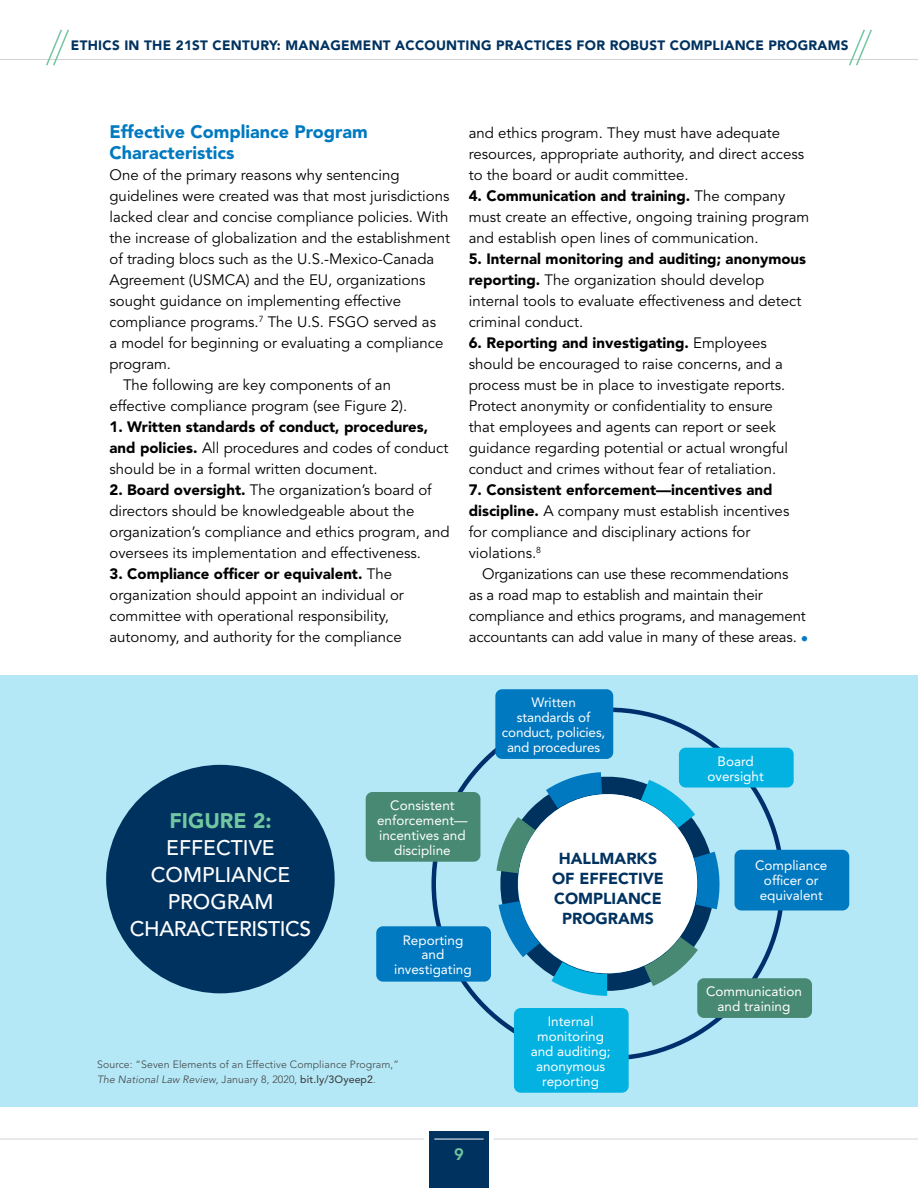
<style>
.page{position:relative;width:918px;height:1188px;background:#fff}
.page>*{position:absolute;margin:0;border:0;box-sizing:border-box;transform-origin:0 0}
.t1{font:500 21px/27px "Avenir LT Std";color:#fff;text-align:center}
.t2{font:900 21px "Avenir LT Std";color:#72c6a1}
.t3{font:900 18px/21px "Avenir LT Std";color:#0079c1}
.t4{font:800 16.5px "Avenir LT Std";color:#72c6a1}
.t5{font:900 15.9px/20.1px "Avenir LT Std";color:#003260;text-align:center}
.t6{font:15px/21px "Avenir LT Std";color:#000}
.t7{font:13.5px/15px "Avenir LT Std";color:#fff;text-align:center}
.t8{font:900 13.5px "Avenir LT Std";letter-spacing:.02em;color:#003260}
.t9{font:300 10.5px/15px "Avenir LT Std";letter-spacing:.01em;color:#414042}
.s1{font-weight:900}
.s2{color:#0079c1}
.s3{font-style:italic}
.s4{font-weight:500}
</style>
<div class="page">
<div style="left:429px;top:1131px;width:60px;height:57px;background:#003260"></div>
<hr style="left:434px;top:1139px;width:50px;height:1px;background:#fff">
<hr style="left:0;top:1139px;width:424px;height:1px;background:#d5d2d5">
<hr style="left:494px;top:1139px;width:424px;height:1px;background:#d5d2d5">
<hr style="left:0;top:59px;width:918px;height:1px;background:#d5d2d5">
<svg style="left:46px;top:29px;width:23px;height:37px"></svg>
<svg style="left:849px;top:29px;width:23px;height:37px"></svg>
<div style="left:0;top:675px;width:918px;height:432px;background:#b4e8f6"></div>
<svg style="left:498px;top:766px;width:219px;height:230px"></svg>
<svg style="left:546px;top:772px;width:56px;height:36px"></svg>
<svg style="left:641px;top:780px;width:54px;height:48px"></svg>
<svg style="left:694px;top:852px;width:26px;height:57px"></svg>
<svg style="left:644px;top:937px;width:54px;height:49px"></svg>
<svg style="left:551px;top:962px;width:56px;height:34px"></svg>
<svg style="left:499px;top:901px;width:41px;height:56px"></svg>
<svg style="left:496px;top:817px;width:40px;height:56px"></svg>
<div style="left:679px;top:748px;width:115px;height:40px;background:#04b2e2;border-radius:7px"></div>
<div style="left:735px;top:850px;width:114px;height:61px;background:#0079c1;border-radius:7px"></div>
<div style="left:697px;top:978px;width:115px;height:40px;background:#488974;border-radius:7px"></div>
<div style="left:376px;top:926px;width:115px;height:56px;background:#0079c1;border-radius:7px"></div>
<div style="left:514px;top:1008px;width:115px;height:85px;background:#04b2e2;border-radius:7px"></div>
<div style="left:366px;top:792px;width:114px;height:70px;background:#488974;border-radius:7px"></div>
<div style="left:495px;top:689px;width:118px;height:70px;background:#0079c1;border-radius:7px"></div>
<div style="left:106px;top:765px;width:229px;height:228px;background:#003260;border-radius:50%"></div>
<div style="left:518px;top:794px;width:179px;height:179px;background:#fff;border-radius:50%"></div>
<p class="t8" style="left:71px;top:37px;width:779px">ETHICS IN THE 21ST CENTURY: MANAGEMENT ACCOUNTING PRACTICES FOR ROBUST COMPLIANCE PROGRAMS</p>
<p class="t3" style="left:110px;top:121px;width:260px">Effective Compliance Program<br>Characteristics</p>
<p class="t6" style="left:110px;top:165px;width:292px">One of the primary reasons why sentencing</p>
<p class="t6" style="left:110px;top:186px;width:341px">guidelines were created was that most jurisdictions</p>
<p class="t6" style="left:110px;top:207px;width:341px">lacked clear and concise compliance policies. With</p>
<p class="t6" style="left:110px;top:228px;width:342px">the increase of globalization and the establishment</p>
<p class="t6" style="left:110px;top:249px;width:326px">of trading blocs such as the U.S.-Mexico-Canada</p>
<p class="t6" style="left:110px;top:270px;width:317px">Agreement (USMCA) and the EU, organizations</p>
<p class="t6" style="left:110px;top:291px;width:293px">sought guidance on implementing effective</p>
<p class="t6" style="left:110px;top:312px;width:328px">compliance programs.<sup>7</sup> The U.S. FSGO served as</p>
<p class="t6" style="left:110px;top:333px;width:335px">a model for beginning or evaluating a compliance</p>
<p class="t6" style="left:110px;top:354px;width:63px">program.</p>
<p class="t6" style="left:123px;top:375px;width:270px">The following are key components of an</p>
<p class="t6" style="left:110px;top:396px;width:299px">effective compliance program (see Figure 2).</p>
<p class="t6" style="left:110px;top:417px;width:340px"><span class="s1">1. Written standards of conduct, procedures, and policies.</span> All procedures and codes of conduct should be in a formal written document.</p>
<p class="t6" style="left:110px;top:480px;width:342px"><span class="s1">2. Board oversight.</span> The organization’s board of directors should be knowledgeable about the organization’s compliance and ethics program, and oversees its implementation and effectiveness.</p>
<p class="t6" style="left:110px;top:564px;width:296px"><span class="s1">3. Compliance officer or equivalent.</span> The organization should appoint an individual or committee with operational responsibility, autonomy, and authority for the compliance</p>
<p class="t6" style="left:469px;top:123px;width:337px">and ethics program. They must have adequate resources, appropriate authority, and direct access to the board or audit committee.</p>
<p class="t6" style="left:469px;top:186px;width:342px"><span class="s1">4. Communication and training.</span> The company must create an effective, ongoing training program and establish open lines of communication.</p>
<p class="t6" style="left:469px;top:249px;width:339px"><span class="s1">5. Internal monitoring and auditing; anonymous reporting.</span> The organization should develop internal tools to evaluate effectiveness and detect criminal conduct.</p>
<p class="t6" style="left:469px;top:333px;width:321px"><span class="s1">6. Reporting and investigating.</span> Employees should be encouraged to raise concerns, and a process must be in place to investigate reports.<br>Protect anonymity or confidentiality to ensure that employees and agents can report or seek guidance regarding potential or actual wrongful conduct and crimes without fear of retaliation.</p>
<p class="t6" style="left:469px;top:480px;width:322px"><span class="s1">7. Consistent enforcement—incentives and discipline.</span> A company must establish incentives for compliance and disciplinary actions for violations.<sup>8</sup></p>
<p class="t6" style="left:469px;top:564px;width:341px;text-indent:14px">Organizations can use these recommendations<br>as a road map to establish and maintain their compliance and ethics programs, and management accountants can add value in many of these areas. <span class="s2">•</span></p>
<p class="t7" style="left:502px;top:695px;width:105px">Written standards of conduct, policies, and procedures</p>
<p class="t7" style="left:708px;top:754px;width:58px">Board oversight</p>
<h1 class="t2" style="left:169px;top:808px;width:104px">FIGURE 2:</h1>
<h1 class="t1" style="left:130px;top:835px;width:183px">EFFECTIVE<br>COMPLIANCE<br>PROGRAM<br>CHARACTERISTICS</h1>
<p class="t7" style="left:377px;top:798px;width:92px">Consistent enforcement— incentives and discipline</p>
<p class="t7" style="left:394px;top:932px;width:79px">Reporting and investigating</p>
<p class="t9" style="left:97px;top:1057px;width:303px">Source: “Seven Elements of an Effective Compliance Program,”<br><span class="s3">The National Law Review</span>, January 8, 2020, <span class="s4">bit.ly/3Oyeep2</span>.</p>
<p class="t4" style="left:454px;top:1145px;width:11px">9</p>
<p class="t5" style="left:552px;top:848px;width:113px">HALLMARKS<br>OF EFFECTIVE<br>COMPLIANCE<br>PROGRAMS</p>
<p class="t7" style="left:531px;top:1014px;width:82px">Internal monitoring and auditing; anonymous reporting</p>
<p class="t7" style="left:755px;top:858px;width:74px">Compliance officer or equivalent</p>
<p class="t7" style="left:706px;top:984px;width:97px">Communication and training</p>
</div>
